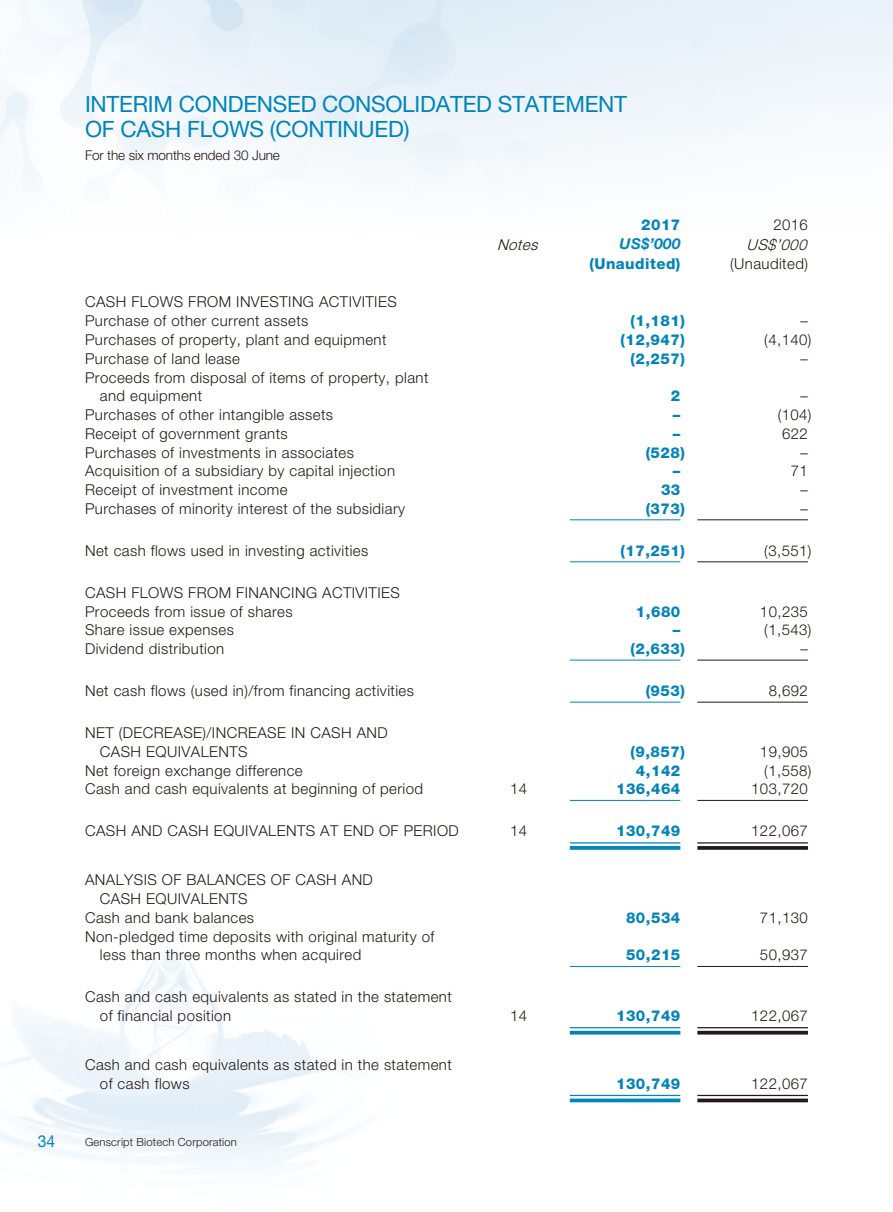
<style>
.page{position:relative;width:893px;height:1212px;background:#fff}
.page>*{position:absolute;margin:0;border:0;box-sizing:border-box;transform-origin:0 0}
.t1{font:22.5px/25.5px "Helvetica Neue LT Std";letter-spacing:-.01em;color:#0084ba}
.t2{font:16.5px "Helvetica Neue LT Std";color:#0084ba;scale:.95 1}
.t3{font:300 15px/18.8px "Helvetica Neue LT Std";letter-spacing:.03em;color:#231916}
.t4{font:800 15px "Helvetica Neue LT Std";letter-spacing:.03em;color:#0084ba}
.t5{font:italic 300 15px "Helvetica Neue LT Std";color:#231916}
.t6{font:italic 700 15px "Helvetica Neue LT Std";color:#0084ba}
.t7{font:300 13.5px "Helvetica Neue LT Std";letter-spacing:-.01em;color:#231916}
.t8{font:300 11.25px "Helvetica Neue LT Std";letter-spacing:.015em;color:#231916}
</style>
<div class="page">
<img style="left:0;top:519px;width:572px;height:646px">
<hr style="left:570px;top:519px;width:110px;height:1px;background:#0084ba">
<hr style="left:697px;top:519px;width:111px;height:1px;background:#231916">
<hr style="left:570px;top:561px;width:110px;height:1px;background:#0084ba">
<hr style="left:697px;top:561px;width:111px;height:1px;background:#231916">
<hr style="left:570px;top:660px;width:110px;height:1px;background:#0084ba">
<hr style="left:697px;top:660px;width:111px;height:1px;background:#231916">
<hr style="left:570px;top:702px;width:110px;height:1px;background:#0084ba">
<hr style="left:697px;top:702px;width:111px;height:1px;background:#231916">
<hr style="left:570px;top:800px;width:110px;height:1px;background:#0084ba">
<hr style="left:697px;top:800px;width:111px;height:1px;background:#231916">
<hr style="left:570px;top:842px;width:110px;height:1px;background:#0084ba">
<svg style="left:570px;top:846px;width:110px;height:4px"></svg>
<hr style="left:697px;top:842px;width:111px;height:1px;background:#231916">
<svg style="left:697px;top:846px;width:111px;height:4px"></svg>
<hr style="left:570px;top:966px;width:110px;height:1px;background:#0084ba">
<hr style="left:697px;top:966px;width:111px;height:1px;background:#231916">
<hr style="left:570px;top:1027px;width:110px;height:1px;background:#0084ba">
<hr style="left:570px;top:1031px;width:110px;height:3px;background:#0084ba">
<hr style="left:697px;top:1027px;width:111px;height:1px;background:#231916">
<hr style="left:697px;top:1031px;width:111px;height:3px;background:#231916">
<hr style="left:570px;top:1095px;width:110px;height:1px;background:#0084ba">
<svg style="left:570px;top:1098px;width:110px;height:4px"></svg>
<hr style="left:697px;top:1095px;width:111px;height:1px;background:#231916">
<svg style="left:697px;top:1098px;width:111px;height:4px"></svg>
<h1 class="t1" style="left:85px;top:91px;width:544px">INTERIM CONDENSED CONSOLIDATED STATEMENT<br>OF CASH FLOWS (CONTINUED)</h1>
<p class="t7" style="left:85px;top:147px;width:196px">For the six months ended 30 June</p>
<p class="t3" style="left:85px;top:292px;width:313px">CASH FLOWS FROM INVESTING ACTIVITIES<br>Purchase of other current assets</p>
<p class="t4" style="left:641px;top:216px;width:41px">2017</p>
<p class="t3" style="left:773px;top:215px;width:36px">2016</p>
<p class="t5" style="left:497px;top:235px;width:46px">Notes</p>
<p class="t6" style="left:619px;top:234px;width:62px">US$’000</p>
<p class="t5" style="left:747px;top:235px;width:66px">US$’000</p>
<p class="t4" style="left:589px;top:255px;width:92px">(Unaudited)</p>
<p class="t3" style="left:730px;top:254px;width:79px">(Unaudited)</p>
<p class="t4" style="left:631px;top:312px;width:56px">(1,181)</p>
<p class="t3" style="left:800px;top:311px;width:9px">–</p>
<p class="t3" style="left:85px;top:330px;width:303px">Purchases of property, plant and equipment</p>
<p class="t4" style="left:621px;top:331px;width:66px">(12,947)</p>
<p class="t3" style="left:764px;top:330px;width:49px">(4,140)</p>
<p class="t3" style="left:85px;top:349px;width:156px">Purchase of land lease</p>
<p class="t4" style="left:631px;top:349px;width:56px">(2,257)</p>
<p class="t3" style="left:800px;top:349px;width:9px">–</p>
<p class="t3" style="left:100px;top:367px;width:330px;text-indent:-15px">Proceeds from disposal of items of property, plant and equipment</p>
<p class="t4" style="left:671px;top:387px;width:11px">2</p>
<p class="t3" style="left:800px;top:386px;width:9px">–</p>
<p class="t3" style="left:85px;top:405px;width:250px">Purchases of other intangible assets</p>
<p class="t4" style="left:673px;top:406px;width:9px">–</p>
<p class="t3" style="left:778px;top:405px;width:35px">(104)</p>
<p class="t3" style="left:85px;top:424px;width:204px">Receipt of government grants</p>
<p class="t4" style="left:673px;top:424px;width:9px">–</p>
<p class="t3" style="left:782px;top:424px;width:27px">622</p>
<p class="t3" style="left:85px;top:442px;width:270px">Purchases of investments in associates</p>
<p class="t4" style="left:646px;top:443px;width:41px">(528)</p>
<p class="t3" style="left:800px;top:442px;width:9px">–</p>
<p class="t3" style="left:85px;top:461px;width:312px">Acquisition of a subsidiary by capital injection</p>
<p class="t4" style="left:673px;top:462px;width:9px">–</p>
<p class="t3" style="left:791px;top:461px;width:19px">71</p>
<p class="t3" style="left:85px;top:480px;width:204px">Receipt of investment income</p>
<p class="t4" style="left:661px;top:481px;width:21px">33</p>
<p class="t3" style="left:800px;top:480px;width:9px">–</p>
<p class="t3" style="left:85px;top:499px;width:322px">Purchases of minority interest of the subsidiary</p>
<p class="t4" style="left:646px;top:499px;width:41px">(373)</p>
<p class="t3" style="left:800px;top:499px;width:9px">–</p>
<p class="t3" style="left:85px;top:541px;width:285px">Net cash flows used in investing activities</p>
<p class="t4" style="left:621px;top:541px;width:66px">(17,251)</p>
<p class="t3" style="left:764px;top:541px;width:49px">(3,551)</p>
<p class="t3" style="left:85px;top:583px;width:316px">CASH FLOWS FROM FINANCING ACTIVITIES<br>Proceeds from issue of shares</p>
<p class="t4" style="left:636px;top:602px;width:46px">1,680</p>
<p class="t3" style="left:760px;top:601px;width:49px">10,235</p>
<p class="t3" style="left:85px;top:620px;width:150px">Share issue expenses</p>
<p class="t4" style="left:673px;top:621px;width:9px">–</p>
<p class="t3" style="left:764px;top:620px;width:49px">(1,543)</p>
<p class="t3" style="left:85px;top:639px;width:141px">Dividend distribution</p>
<p class="t4" style="left:631px;top:640px;width:56px">(2,633)</p>
<p class="t3" style="left:800px;top:639px;width:9px">–</p>
<p class="t3" style="left:85px;top:681px;width:330px">Net cash flows (used in)/from financing activities</p>
<p class="t4" style="left:646px;top:682px;width:41px">(953)</p>
<p class="t3" style="left:769px;top:681px;width:41px">8,692</p>
<p class="t3" style="left:100px;top:723px;width:289px;text-indent:-15px">NET (DECREASE)/INCREASE IN CASH AND<br>CASH EQUIVALENTS</p>
<p class="t4" style="left:631px;top:742px;width:56px">(9,857)</p>
<p class="t3" style="left:760px;top:742px;width:49px">19,905</p>
<p class="t3" style="left:85px;top:760px;width:219px">Net foreign exchange difference</p>
<p class="t4" style="left:636px;top:761px;width:46px">4,142</p>
<p class="t3" style="left:764px;top:760px;width:49px">(1,558)</p>
<p class="t3" style="left:85px;top:779px;width:340px">Cash and cash equivalents at beginning of period</p>
<p class="t3" style="left:510px;top:779px;width:19px">14</p>
<p class="t4" style="left:616px;top:780px;width:66px">136,464</p>
<p class="t3" style="left:751px;top:779px;width:58px">103,720</p>
<p class="t3" style="left:85px;top:821px;width:375px">CASH AND CASH EQUIVALENTS AT END OF PERIOD</p>
<p class="t3" style="left:510px;top:821px;width:19px">14</p>
<p class="t4" style="left:616px;top:822px;width:66px">130,749</p>
<p class="t3" style="left:751px;top:821px;width:58px">122,067</p>
<p class="t3" style="left:85px;top:870px;width:289px">ANALYSIS OF BALANCES OF CASH AND</p>
<p class="t3" style="left:100px;top:889px;width:149px">CASH EQUIVALENTS</p>
<p class="t3" style="left:85px;top:908px;width:171px">Cash and bank balances</p>
<p class="t4" style="left:626px;top:908px;width:56px">80,534</p>
<p class="t3" style="left:760px;top:908px;width:49px">71,130</p>
<p class="t3" style="left:100px;top:926px;width:336px;text-indent:-15px">Non-pledged time deposits with original maturity of less than three months when acquired</p>
<p class="t4" style="left:626px;top:946px;width:56px">50,215</p>
<p class="t3" style="left:760px;top:945px;width:49px">50,937</p>
<p class="t3" style="left:100px;top:987px;width:353px;text-indent:-15px">Cash and cash equivalents as stated in the statement of financial position</p>
<p class="t3" style="left:100px;top:1055px;width:353px;text-indent:-15px">Cash and cash equivalents as stated in the statement of cash flows</p>
<p class="t2" style="left:38px;top:1132px;width:20px">34</p>
<p class="t8" style="left:85px;top:1135px;width:153px">Genscript Biotech Corporation</p>
<p class="t3" style="left:510px;top:1006px;width:19px">14</p>
<p class="t4" style="left:616px;top:1007px;width:66px">130,749</p>
<p class="t3" style="left:751px;top:1006px;width:58px">122,067</p>
<p class="t4" style="left:616px;top:1075px;width:66px">130,749</p>
<p class="t3" style="left:751px;top:1074px;width:58px">122,067</p>
</div>
